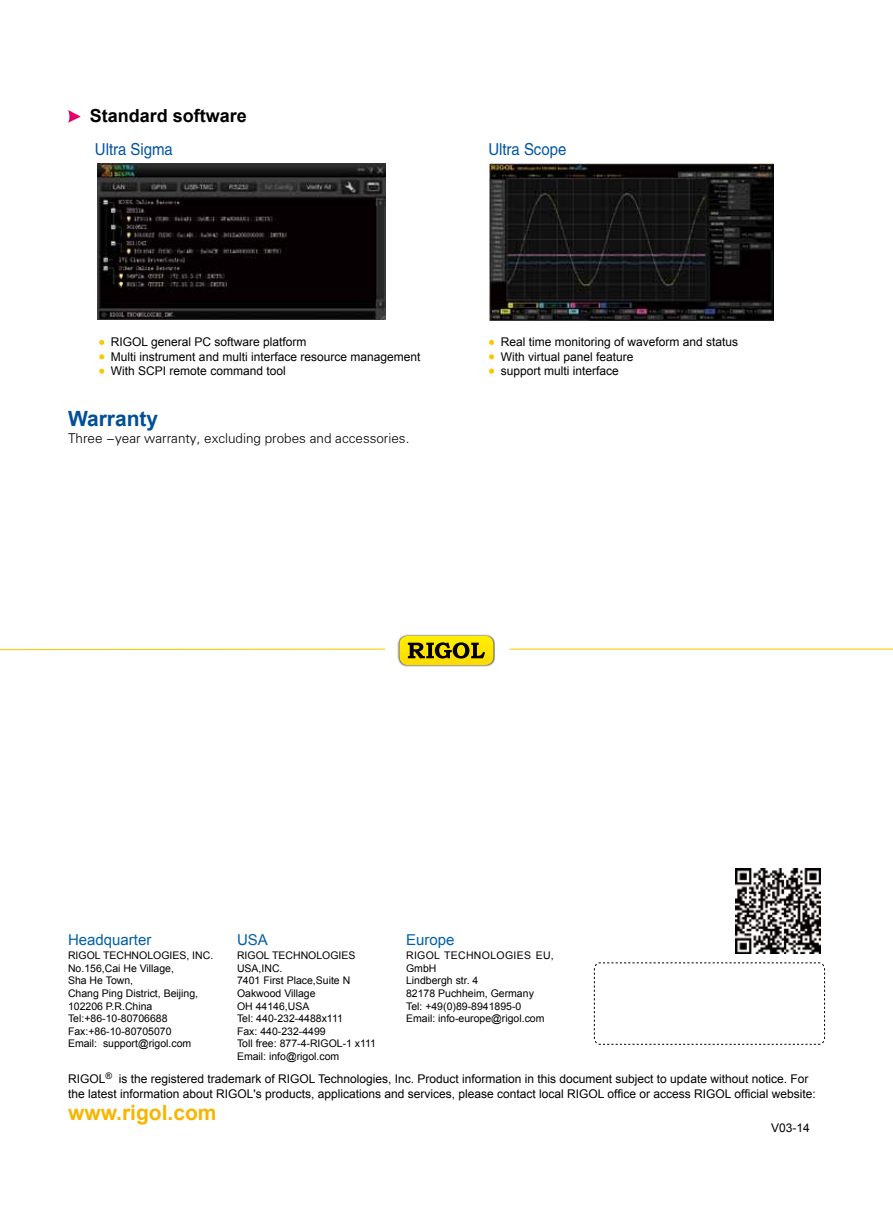
<style>
.page{position:relative;width:893px;height:1212px;background:#fff}
.page>*{position:absolute;margin:0;border:0;box-sizing:border-box;transform-origin:0 0}
.t1{font:700 21px "Arial";color:#f8b500}
.t2{font:700 21px "Arial";color:#004f97}
.t3{font:700 18px "Arial";color:#000}
.t4{font:16.5px "FZHTJW GB1 0";color:#0055a2;scale:.91 1}
.t5{font:15px "Arial";color:#0060a5}
.t6{font:13.5px "FZY1 JW GB1 0";color:#000}
.t7{font:12px/14.4px "Arial";color:#000}
.t8{font:10.5px/12.6px "Arial";color:#000}
</style>
<div class="page">
<svg style="left:594px;top:962px;width:231px;height:83px"></svg>
<img style="left:736px;top:869px;width:85px;height:85px">
<svg style="left:0;top:648px;width:386px;height:3px"></svg>
<hr style="left:510px;top:649px;width:383px;height:1px;background:#fcc800">
<div style="left:397px;top:634px;width:98px;height:33px;background:#000;opacity:.75"></div>
<svg style="left:399px;top:636px;width:94px;height:29px;background:#c2ae03"></svg>
<svg style="left:68px;top:110px;width:13px;height:13px"></svg>
<svg style="left:489px;top:340px;width:5px;height:5px"></svg>
<svg style="left:489px;top:354px;width:5px;height:5px"></svg>
<svg style="left:489px;top:369px;width:5px;height:5px"></svg>
<svg style="left:99px;top:340px;width:5px;height:5px"></svg>
<svg style="left:99px;top:354px;width:5px;height:5px"></svg>
<svg style="left:99px;top:369px;width:5px;height:5px"></svg>
<img style="left:489px;top:163px;width:285px;height:158px">
<img style="left:98px;top:163px;width:288px;height:156px">
<h2 class="t3" style="left:90px;top:103px;width:159px">Standard software</h2>
<h3 class="t4" style="left:95px;top:141px;width:87px">Ultra Sigma</h3>
<h3 class="t4" style="left:488px;top:141px;width:87px">Ultra Scope</h3>
<p class="t7" style="left:111px;top:335px;width:311px">RIGOL general PC software platform<br>Multi instrument and multi interface resource management<br>With SCPI remote command tool</p>
<h1 class="t2" style="left:68px;top:404px;width:92px">Warranty</h1>
<p class="t6" style="left:68px;top:431px;width:343px">Three -year warranty, excluding probes and accessories.</p>
<p class="t7" style="left:501px;top:335px;width:239px">Real time monitoring of waveform and status<br>With virtual panel feature<br>support multi interface</p>
<p class="t5" style="left:68px;top:930px;width:85px">Headquarter</p>
<p class="t8" style="left:68px;top:949px;width:147px">RIGOL TECHNOLOGIES, INC.<br>No.156,Cai He Village,<br>Sha He Town,<br>Chang Ping District, Beijing,<br>102206 P.R.China<br>Tel:+86-10-80706688<br>Fax:+86-10-80705070<br>Email: support@rigol.com</p>
<p class="t5" style="left:237px;top:930px;width:32px">USA</p>
<p class="t8" style="left:237px;top:949px;width:141px">RIGOL TECHNOLOGIES<br>USA,INC.<br>7401 First Place,Suite N<br>Oakwood Village<br>OH 44146,USA<br>Tel: 440-232-4488x111<br>Fax: 440-232-4499<br>Toll free: 877-4-RIGOL-1 x111<br>Email: info@rigol.com</p>
<p class="t5" style="left:406px;top:930px;width:50px">Europe</p>
<p class="t8" style="left:406px;top:949px;width:149px">RIGOL TECHNOLOGIES EU,<br>GmbH<br>Lindbergh str. 4<br>82178 Puchheim, Germany<br>Tel: +49(0)89-8941895-0<br>Email: info-europe@rigol.com</p>
<p class="t7" style="left:68px;top:1072px;width:749px">RIGOL<sup>®</sup> is the registered trademark of RIGOL Technologies, Inc. Product information in this document subject to update without notice. For the latest information about RIGOL's products, applications and services, please contact local RIGOL office or access RIGOL official website:</p>
<h1 class="t1" style="left:68px;top:1098px;width:150px">www.rigol.com</h1>
<p class="t7" style="left:771px;top:1121px;width:40px">V03-14</p>
</div>
